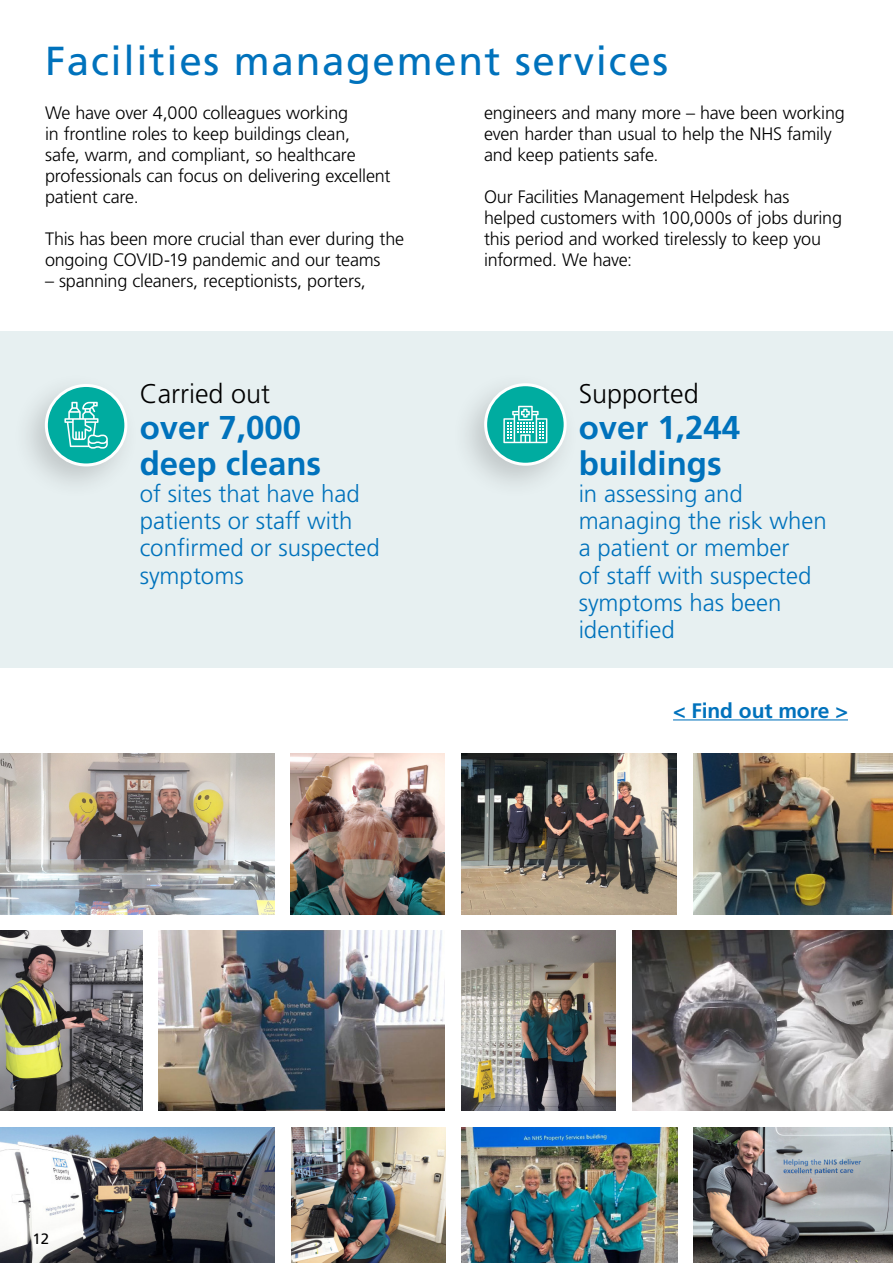
<style>
.page{position:relative;width:893px;height:1263px;background:#fff}
.page>*{position:absolute;margin:0;border:0;box-sizing:border-box;transform-origin:0 0}
.t1{font:40.5px "Frutiger LT Std";letter-spacing:.04em;color:#0072bc}
.t2{font:700 33px/36px "Frutiger LT Std";color:#0072bc}
.t3{font:300 27px "Frutiger LT Std";color:#000}
.t4{font:300 24px/27px "Frutiger LT Std";color:#0072bc}
.t5{font:700 21px "Frutiger LT Std";letter-spacing:-.005em;color:#0072bc}
.t6{font:300 18px/21px "Frutiger LT Std";letter-spacing:-.01em;color:#000}
.t7{font:15px "Frutiger LT Std";color:#000}
</style>
<div class="page">
<div style="left:0;top:331px;width:893px;height:336px;background:#e7f0f1"></div>
<img style="left:0;top:753px;width:274px;height:161px">
<img style="left:291px;top:753px;width:154px;height:161px">
<img style="left:0;top:931px;width:142px;height:180px">
<img style="left:159px;top:931px;width:286px;height:180px">
<img style="left:0;top:1127px;width:275px;height:136px">
<img style="left:291px;top:1127px;width:154px;height:136px">
<img style="left:461px;top:753px;width:216px;height:161px">
<img style="left:693px;top:753px;width:200px;height:161px">
<img style="left:461px;top:931px;width:155px;height:180px">
<img style="left:632px;top:931px;width:261px;height:180px">
<img style="left:462px;top:1127px;width:215px;height:136px">
<img style="left:694px;top:1127px;width:199px;height:136px">
<hr style="left:892px;top:450px;width:1px;height:55px;background:#0072bc">
<hr style="left:892px;top:45px;width:1px;height:56px;background:#0072bc">
<div style="left:12px;top:372px;width:128px;height:128px;background:#231f20;opacity:.2"></div>
<div style="left:46px;top:385px;width:80px;height:80px;background:#00aca0;border-radius:50%"></div>
<div style="left:45px;top:384px;width:82px;height:82px;border:3px solid #fff;border-radius:50%"></div>
<hr style="left:673px;top:719px;width:175px;height:1px;background:#0072bc">
<div style="left:451px;top:371px;width:129px;height:129px;background:#231f20;opacity:.2"></div>
<div style="left:486px;top:385px;width:79px;height:79px;background:#00aca0;border-radius:50%"></div>
<div style="left:484px;top:383px;width:83px;height:83px;border:3px solid #fff;border-radius:50%"></div>
<svg style="left:503px;top:406px;width:44px;height:37px"></svg>
<svg style="left:64px;top:402px;width:44px;height:47px"></svg>
<p class="t1" style="left:45px;top:38px;width:625px">Facilities management services</p>
<p class="t6" style="left:45px;top:102px;width:347px">We have over 4,000 colleagues working<br>in frontline roles to keep buildings clean,<br>safe, warm, and compliant, so healthcare professionals can focus on delivering excellent patient care.</p>
<p class="t6" style="left:45px;top:228px;width:361px">This has been more crucial than ever during the ongoing COVID-19 pandemic and our teams</p>
<p class="t6" style="left:45px;top:270px;width:322px">– spanning cleaners, receptionists, porters,</p>
<p class="t6" style="left:484px;top:102px;width:362px">engineers and many more – have been working even harder than usual to help the NHS family and keep patients safe.</p>
<p class="t6" style="left:484px;top:186px;width:360px">Our Facilities Management Helpdesk has helped customers with 100,000s of jobs during this period and worked tirelessly to keep you informed. We have:</p>
<p class="t3" style="left:140px;top:379px;width:132px">Carried out</p>
<p class="t2" style="left:140px;top:410px;width:163px">over 7,000</p>
<p class="t2" style="left:140px;top:446px;width:183px">deep cleans</p>
<p class="t4" style="left:140px;top:481px;width:242px">of sites that have had patients or staff with confirmed or suspected symptoms</p>
<p class="t3" style="left:579px;top:379px;width:122px">Supported</p>
<p class="t2" style="left:579px;top:410px;width:163px">over 1,244 buildings</p>
<p class="t4" style="left:579px;top:481px;width:250px">in assessing and managing the risk when a patient or member<br>of staff with suspected symptoms has been identified</p>
<p class="t5" style="left:673px;top:698px;width:176px">&lt; Find out more &gt;</p>
<p class="t7" style="left:33px;top:1230px;width:18px">12</p>
</div>
